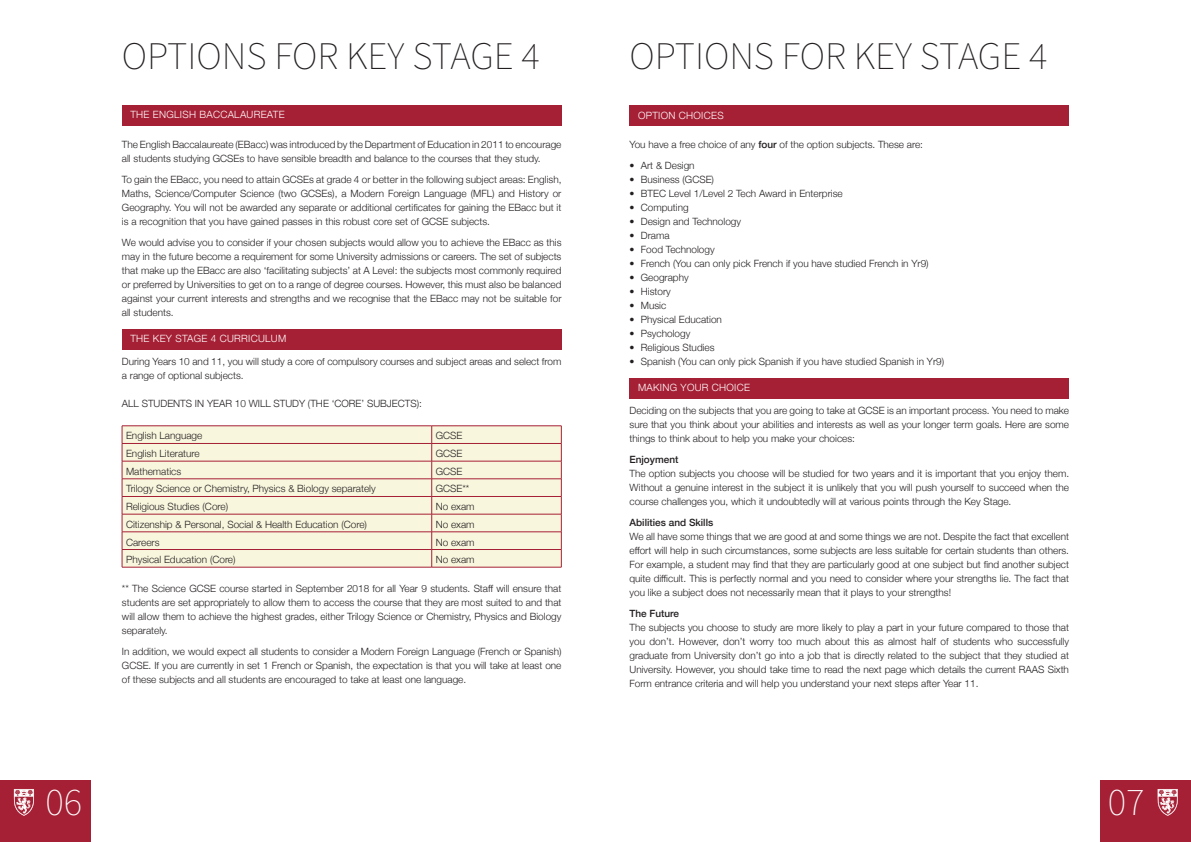
<style>
.page{position:relative;width:1191px;height:842px;background:#fff}
.page>*{position:absolute;margin:0;border:0;box-sizing:border-box;transform-origin:0 0}
.t1{font:200 39px "Source Sans Pro";color:#231f20}
.t2{font:200 39px "Source Sans Pro";color:#fff}
.t3{font:300 10px/14px "Helvetica Neue";color:#231f20;text-align:justify}
.t4{font:300 10px "Helvetica Neue";letter-spacing:.03em;color:#fff}
.t5{font:500 10px "Helvetica Neue";color:#231f20}
.s1{font-weight:500}
</style>
<div class="page">
<div style="left:1100px;top:780px;width:91px;height:62px;background:#a62035"></div>
<svg style="left:1157px;top:789px;width:20px;height:27px"></svg>
<div style="left:0;top:780px;width:91px;height:62px;background:#a62035"></div>
<svg style="left:14px;top:789px;width:20px;height:27px"></svg>
<div style="left:122px;top:105px;width:439px;height:20px;background:#a62035"></div>
<div style="left:122px;top:329px;width:439px;height:20px;background:#a62035"></div>
<div style="left:123px;top:427px;width:438px;height:140px;background:#f9f6de"></div>
<hr style="left:122px;top:426px;width:310px;height:1px;background:#a62035">
<hr style="left:432px;top:426px;width:129px;height:1px;background:#a62035">
<hr style="left:122px;top:443px;width:310px;height:1px;background:#a62035">
<hr style="left:432px;top:443px;width:129px;height:1px;background:#a62035">
<hr style="left:122px;top:461px;width:310px;height:1px;background:#a62035">
<hr style="left:432px;top:461px;width:129px;height:1px;background:#a62035">
<hr style="left:122px;top:479px;width:310px;height:1px;background:#a62035">
<hr style="left:432px;top:479px;width:129px;height:1px;background:#a62035">
<hr style="left:122px;top:496px;width:310px;height:1px;background:#a62035">
<hr style="left:432px;top:496px;width:129px;height:1px;background:#a62035">
<hr style="left:122px;top:514px;width:310px;height:1px;background:#a62035">
<hr style="left:432px;top:514px;width:129px;height:1px;background:#a62035">
<hr style="left:122px;top:532px;width:310px;height:1px;background:#a62035">
<hr style="left:432px;top:532px;width:129px;height:1px;background:#a62035">
<hr style="left:122px;top:549px;width:310px;height:1px;background:#a62035">
<svg style="left:122px;top:426px;width:1px;height:141px"></svg>
<hr style="left:432px;top:549px;width:129px;height:1px;background:#a62035">
<svg style="left:431px;top:426px;width:1px;height:141px"></svg>
<svg style="left:561px;top:426px;width:1px;height:141px"></svg>
<hr style="left:122px;top:567px;width:310px;height:1px;background:#a62035">
<hr style="left:432px;top:567px;width:129px;height:1px;background:#a62035">
<div style="left:629px;top:105px;width:440px;height:20px;background:#a62035"></div>
<div style="left:629px;top:378px;width:440px;height:20px;background:#a62035"></div>
<h1 class="t1" style="left:122px;top:32px;width:419px">OPTIONS FOR KEY STAGE 4</h1>
<h1 class="t1" style="left:629px;top:32px;width:419px">OPTIONS FOR KEY STAGE 4</h1>
<p class="t4" style="left:130px;top:107px;width:156px">THE ENGLISH BACCALAUREATE</p>
<p class="t3" style="left:122px;top:137px;width:441px">The English Baccalaureate (EBacc) was introduced by the Department of Education in 2011 to encourage all students studying GCSEs to have sensible breadth and balance to the courses that they study.</p>
<p class="t3" style="left:122px;top:172px;width:441px">To gain the EBacc, you need to attain GCSEs at grade 4 or better in the following subject areas: English, Maths, Science/Computer Science (two GCSEs), a Modern Foreign Language (MFL) and History or Geography. You will not be awarded any separate or additional certificates for gaining the EBacc but it is a recognition that you have gained passes in this robust core set of GCSE subjects.</p>
<p class="t3" style="left:122px;top:235px;width:441px">We would advise you to consider if your chosen subjects would allow you to achieve the EBacc as this may in the future become a requirement for some University admissions or careers. The set of subjects that make up the EBacc are also ‘facilitating subjects’ at A Level: the subjects most commonly required or preferred by Universities to get on to a range of degree courses. However, this must also be balanced against your current interests and strengths and we recognise that the EBacc may not be suitable for all students.</p>
<p class="t4" style="left:130px;top:331px;width:157px">THE KEY STAGE 4 CURRICULUM</p>
<p class="t3" style="left:122px;top:354px;width:441px">During Years 10 and 11, you will study a core of compulsory courses and subject areas and select from a range of optional subjects.</p>
<p class="t3" style="left:122px;top:396px;width:301px">ALL STUDENTS IN YEAR 10 WILL STUDY (THE ‘CORE’ SUBJECTS):</p>
<p class="t3" style="left:126px;top:428px;width:78px">English Language</p>
<p class="t3" style="left:436px;top:428px;width:28px">GCSE</p>
<p class="t3" style="left:126px;top:446px;width:75px">English Literature</p>
<p class="t3" style="left:436px;top:446px;width:28px">GCSE</p>
<p class="t3" style="left:126px;top:463px;width:57px">Mathematics</p>
<p class="t3" style="left:436px;top:463px;width:28px">GCSE</p>
<p class="t3" style="left:126px;top:481px;width:251px">Trilogy Science or Chemistry, Physics &amp; Biology separately</p>
<p class="t3" style="left:436px;top:481px;width:35px">GCSE**</p>
<p class="t3" style="left:126px;top:499px;width:104px">Religious Studies (Core)</p>
<p class="t3" style="left:436px;top:499px;width:40px">No exam</p>
<p class="t3" style="left:126px;top:516px;width:242px">Citizenship &amp; Personal, Social &amp; Health Education (Core)</p>
<p class="t3" style="left:436px;top:516px;width:40px">No exam</p>
<p class="t3" style="left:126px;top:534px;width:35px">Careers</p>
<p class="t3" style="left:436px;top:534px;width:40px">No exam</p>
<p class="t3" style="left:126px;top:552px;width:111px">Physical Education (Core)</p>
<p class="t3" style="left:436px;top:552px;width:40px">No exam</p>
<p class="t3" style="left:122px;top:580px;width:441px">** The Science GCSE course started in September 2018 for all Year 9 students. Staff will ensure that students are set appropriately to allow them to access the course that they are most suited to and that will allow them to achieve the highest grades, either Trilogy Science or Chemistry, Physics and Biology separately.</p>
<p class="t3" style="left:122px;top:643px;width:441px">In addition, we would expect all students to consider a Modern Foreign Language (French or Spanish)<br>GCSE. If you are currently in set 1 French or Spanish, the expectation is that you will take at least one of these subjects and all students are encouraged to take at least one language.</p>
<p class="t4" style="left:638px;top:108px;width:87px">OPTION CHOICES</p>
<p class="t3" style="left:629px;top:137px;width:295px">You have a free choice of any <span class="s1">four</span> of the option subjects. These are:</p>
<p class="t3" style="left:629px;top:158px;width:67px">• Art &amp; Design</p>
<p class="t3" style="left:629px;top:172px;width:86px">• Business (GCSE)</p>
<p class="t3" style="left:629px;top:186px;width:215px">• BTEC Level 1/Level 2 Tech Award in Enterprise</p>
<p class="t3" style="left:629px;top:200px;width:61px">• Computing</p>
<p class="t3" style="left:629px;top:214px;width:113px">• Design and Technology</p>
<p class="t3" style="left:629px;top:228px;width:42px">• Drama</p>
<p class="t3" style="left:629px;top:242px;width:87px">• Food Technology</p>
<p class="t3" style="left:629px;top:256px;width:301px">• French (You can only pick French if you have studied French in Yr9)</p>
<p class="t3" style="left:629px;top:270px;width:61px">• Geography</p>
<p class="t3" style="left:629px;top:284px;width:43px">• History</p>
<p class="t3" style="left:629px;top:298px;width:38px">• Music</p>
<p class="t3" style="left:629px;top:312px;width:94px">• Physical Education</p>
<p class="t3" style="left:629px;top:326px;width:62px">• Psychology</p>
<p class="t3" style="left:629px;top:340px;width:87px">• Religious Studies</p>
<p class="t3" style="left:629px;top:354px;width:316px">• Spanish (You can only pick Spanish if you have studied Spanish in Yr9)</p>
<p class="t4" style="left:638px;top:380px;width:114px">MAKING YOUR CHOICE</p>
<p class="t3" style="left:629px;top:403px;width:441px">Deciding on the subjects that you are going to take at GCSE is an important process. You need to make sure that you think about your abilities and interests as well as your longer term goals. Here are some things to think about to help you make your choices:</p>
<p class="t5" style="left:629px;top:452px;width:50px">Enjoyment</p>
<p class="t3" style="left:629px;top:466px;width:441px">The option subjects you choose will be studied for two years and it is important that you enjoy them.<br>Without a genuine interest in the subject it is unlikely that you will push yourself to succeed when the course challenges you, which it undoubtedly will at various points through the Key Stage.</p>
<p class="t5" style="left:629px;top:515px;width:85px">Abilities and Skills</p>
<p class="t3" style="left:629px;top:529px;width:441px">We all have some things that we are good at and some things we are not. Despite the fact that excellent effort will help in such circumstances, some subjects are less suitable for certain students than others.<br>For example, a student may find that they are particularly good at one subject but find another subject quite difficult. This is perfectly normal and you need to consider where your strengths lie. The fact that you like a subject does not necessarily mean that it plays to your strengths!</p>
<p class="t5" style="left:629px;top:606px;width:51px">The Future</p>
<p class="t3" style="left:629px;top:620px;width:441px">The subjects you choose to study are more likely to play a part in your future compared to those that you don’t. However, don’t worry too much about this as almost half of students who successfully graduate from University don’t go into a job that is directly related to the subject that they studied at University. However, you should take time to read the next page which details the current RAAS Sixth Form entrance criteria and will help you understand your next steps after Year 11.</p>
<h1 class="t2" style="left:45px;top:778px;width:38px">06</h1>
<h1 class="t2" style="left:1107px;top:778px;width:38px">07</h1>
</div>
